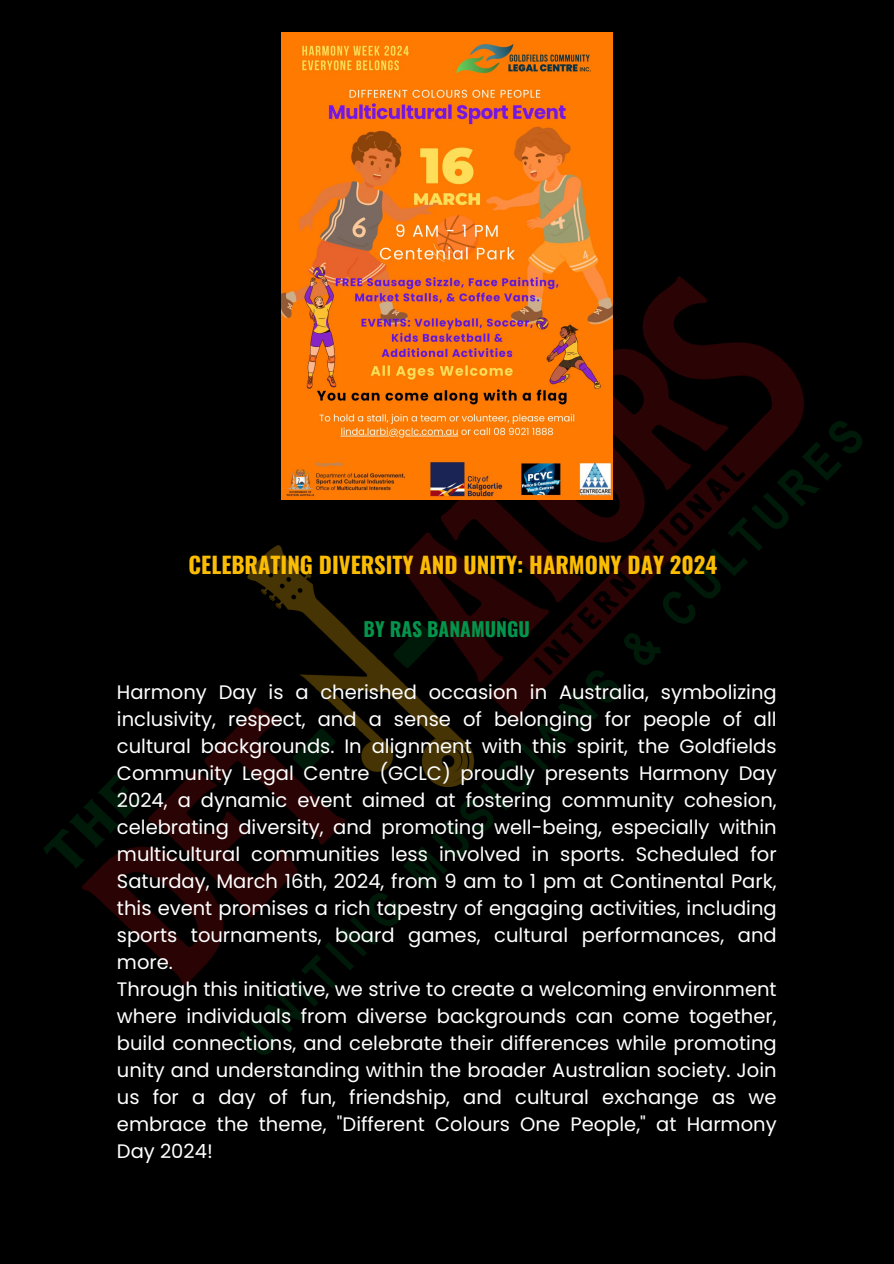
<style>
.page{position:relative;width:894px;height:1264px;background:#fff}
.page>*{position:absolute;margin:0;border:0;box-sizing:border-box;transform-origin:0 0}
.t1{font:700 22.5px "Oswald";color:#fbbc04}
.t2{font:19.5px/27px "Poppins";color:#fff;text-align:justify}
.t3{font:700 19.5px "Oswald";color:#04944b}
</style>
<div class="page">
<img style="left:0;top:0;width:893px;height:1263px">
<img style="left:281px;top:32px;width:331px;height:467px">
<p class="t1" style="left:188px;top:547px;width:530px">CELEBRATING DIVERSITY AND UNITY: HARMONY DAY 2024</p>
<p class="t3" style="left:363px;top:614px;width:168px">BY RAS BANAMUNGU</p>
<h1 class="t2" style="left:117px;top:678px;width:661px">Harmony Day is a cherished occasion in Australia, symbolizing inclusivity, respect, and a sense of belonging for people of all cultural backgrounds. In alignment with this spirit, the Goldfields Community Legal Centre (GCLC) proudly presents Harmony Day 2024, a dynamic event aimed at fostering community cohesion, celebrating diversity, and promoting well-being, especially within multicultural communities less involved in sports. Scheduled for Saturday, March 16th, 2024, from 9 am to 1 pm at Continental Park, this event promises a rich tapestry of engaging activities, including sports tournaments, board games, cultural performances, and more.</h1>
<h2 class="t2" style="left:117px;top:975px;width:661px">Through this initiative, we strive to create a welcoming environment where individuals from diverse backgrounds can come together, build connections, and celebrate their differences while promoting unity and understanding within the broader Australian society. Join us for a day of fun, friendship, and cultural exchange as we embrace the theme, "Different Colours One People," at Harmony Day 2024!</h2>
</div>
